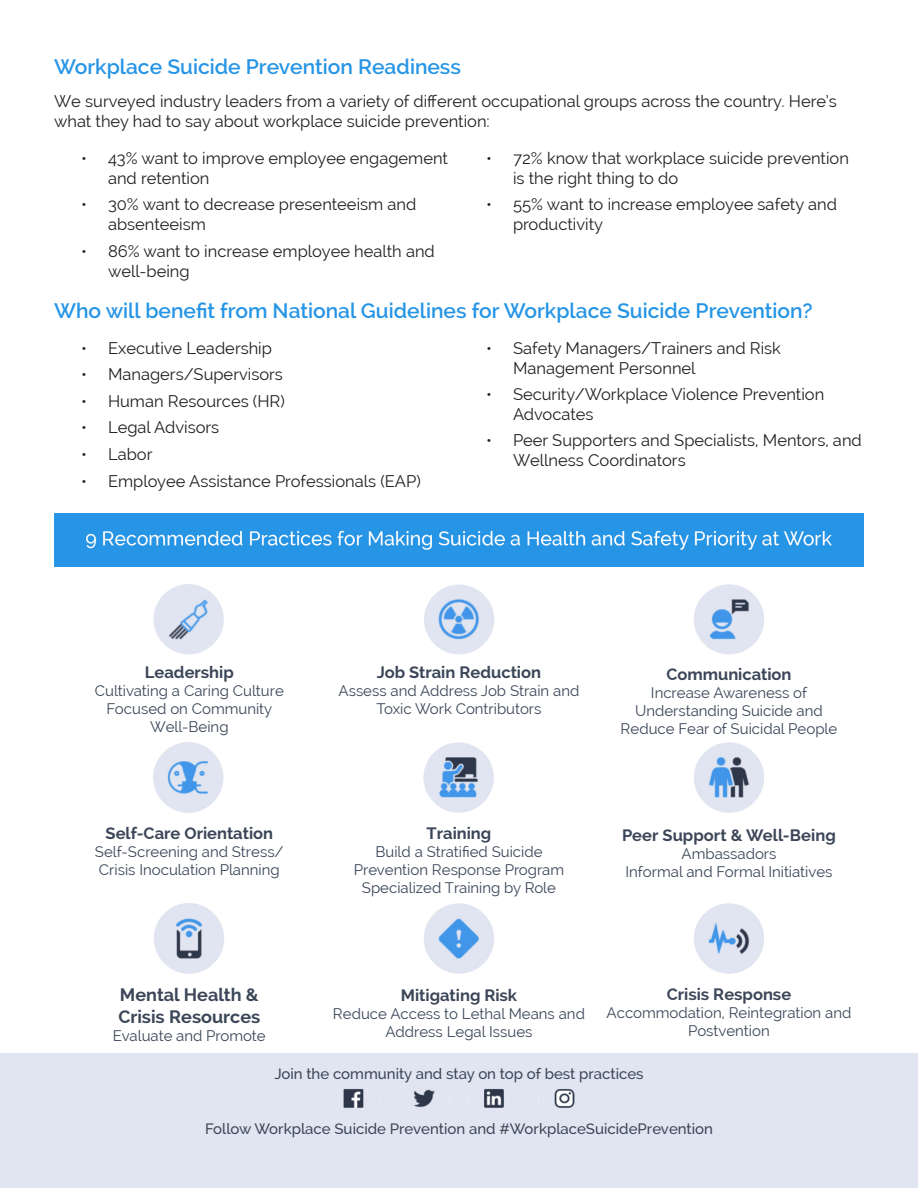
<style>
.page{position:relative;width:918px;height:1188px;background:#fff}
.page>*{position:absolute;margin:0;border:0;box-sizing:border-box;transform-origin:0 0}
.t1{font:600 21px "Raleway";color:#2695e6}
.t2{font:700 18px/21.6px "Raleway";color:#3b4658}
.t3{font:16.5px/19.8px "Raleway";color:#231f20}
.t4{font:700 16.5px "Raleway";color:#3b4658}
.t5{font:15px/18px "Raleway";color:#3b4658;text-align:center}
.t6{font:500 15px "Raleway";color:#3b4658}
</style>
<div class="page">
<div style="left:0;top:1053px;width:918px;height:135px;background:#e0e5f1"></div>
<img style="left:54px;top:513px;width:810px;height:461px">
<img style="left:343px;top:1089px;width:232px;height:19px">
<p class="t1" style="left:54px;top:54px;width:408px">Workplace Suicide Prevention Readiness</p>
<p class="t3" style="left:54px;top:91px;width:784px">We surveyed industry leaders from a variety of different occupational groups across the country. Here’s what they had to say about workplace suicide prevention:</p>
<p class="t3" style="left:108px;top:148px;width:342px;text-indent:-27px">• 43% want to improve employee engagement and retention</p>
<p class="t3" style="left:108px;top:195px;width:310px;text-indent:-27px">• 30% want to decrease presenteeism and absenteeism</p>
<p class="t3" style="left:108px;top:241px;width:328px;text-indent:-27px">• 86% want to increase employee health and well-being</p>
<p class="t3" style="left:513px;top:148px;width:337px;text-indent:-27px">• 72% know that workplace suicide prevention is the right thing to do</p>
<p class="t3" style="left:513px;top:195px;width:326px;text-indent:-27px">• 55% want to increase employee safety and productivity</p>
<p class="t1" style="left:54px;top:298px;width:760px">Who will benefit from National Guidelines for Workplace Suicide Prevention?</p>
<p class="t3" style="left:81px;top:338px;width:192px">• Executive Leadership</p>
<p class="t3" style="left:81px;top:365px;width:204px">• Managers/Supervisors</p>
<p class="t3" style="left:81px;top:391px;width:205px">• Human Resources (HR)</p>
<p class="t3" style="left:81px;top:418px;width:140px">• Legal Advisors</p>
<p class="t3" style="left:81px;top:444px;width:73px">• Labor</p>
<p class="t3" style="left:81px;top:471px;width:341px">• Employee Assistance Professionals (EAP)</p>
<p class="t3" style="left:513px;top:338px;width:269px;text-indent:-27px">• Safety Managers/Trainers and Risk<br>Management Personnel</p>
<p class="t3" style="left:513px;top:384px;width:313px;text-indent:-27px">• Security/Workplace Violence Prevention<br>Advocates</p>
<p class="t3" style="left:513px;top:431px;width:350px;text-indent:-27px">• Peer Supporters and Specialists, Mentors, and<br>Wellness Coordinators</p>
<p class="t4" style="left:145px;top:663px;width:91px">Leadership</p>
<p class="t5" style="left:95px;top:682px;width:191px">Cultivating a Caring Culture<br>Focused on Community<br>Well-Being</p>
<p class="t4" style="left:106px;top:824px;width:169px">Self-Care Orientation</p>
<p class="t5" style="left:95px;top:843px;width:190px;text-align:left">Self-Screening and Stress/<br>Crisis Inoculation Planning</p>
<p class="t2" style="left:118px;top:984px;width:143px">Mental Health &amp;<br>Crisis Resources</p>
<p class="t5" style="left:113px;top:1026px;width:154px">Evaluate and Promote</p>
<p class="t4" style="left:377px;top:663px;width:166px">Job Strain Reduction</p>
<p class="t5" style="left:339px;top:682px;width:242px">Assess and Address Job Strain and<br>Toxic Work Contributors</p>
<p class="t4" style="left:427px;top:824px;width:66px">Training</p>
<p class="t5" style="left:354px;top:843px;width:212px">Build a Stratified Suicide<br>Prevention Response Program<br>Specialized Training by Role</p>
<p class="t4" style="left:666px;top:665px;width:127px">Communication</p>
<p class="t5" style="left:621px;top:684px;width:218px">Increase Awareness of<br>Understanding Suicide and<br>Reduce Fear of Suicidal People</p>
<p class="t4" style="left:622px;top:826px;width:215px">Peer Support &amp; Well-Being</p>
<p class="t5" style="left:682px;top:845px;width:96px">Ambassadors</p>
<p class="t5" style="left:625px;top:863px;width:209px">Informal and Formal Initiatives</p>
<p class="t4" style="left:401px;top:986px;width:118px">Mitigating Risk</p>
<p class="t5" style="left:333px;top:1005px;width:254px">Reduce Access to Lethal Means and<br>Address Legal Issues</p>
<p class="t4" style="left:667px;top:985px;width:126px">Crisis Response</p>
<p class="t5" style="left:607px;top:1003px;width:246px">Accommodation, Reintegration and<br>Postvention</p>
<p class="t6" style="left:274px;top:1065px;width:371px">Join the community and stay on top of best practices</p>
<p class="t6" style="left:205px;top:1120px;width:509px">Follow Workplace Suicide Prevention and #WorkplaceSuicidePrevention</p>
</div>
